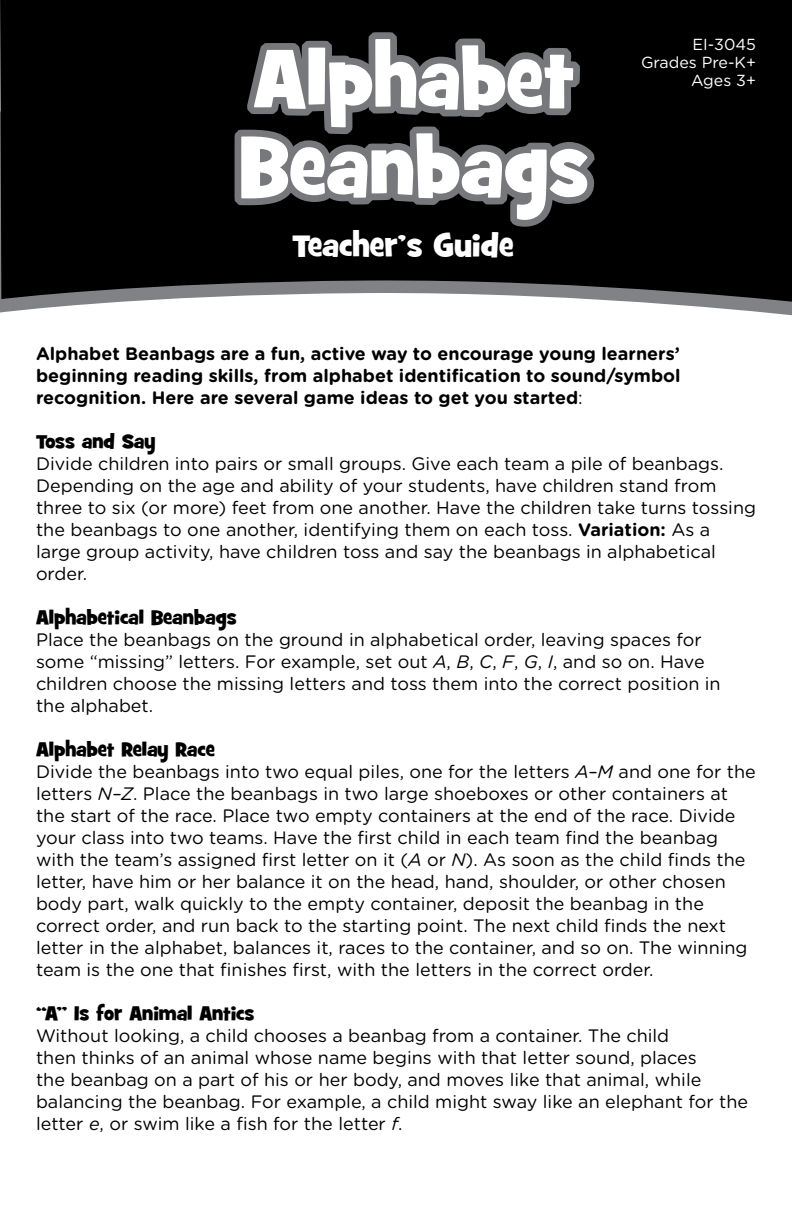
<style>
.page{position:relative;width:792px;height:1224px;background:#fff}
.page>*{position:absolute;margin:0;border:0;box-sizing:border-box;transform-origin:0 0}
.t1{font:81.6px/88px "Grilled Cheese BTN";color:#fff}
.t2{font:32px "Grilled Cheese BTN";color:#fff}
.t3{font:20px "Grilled Cheese BTN";color:#000}
.t4{font:18px/22px "Gotham Rounded";color:#000}
.t5{font:700 18px/22px "Gotham Rounded";color:#000;text-align:justify}
.t6{font:16px/18px "Gotham Rounded";color:#fff;text-align:right}
.s1{font-weight:400}
.s2{font-weight:700}
.s3{font-style:italic}
</style>
<div class="page">
<svg style="left:0;top:304px;width:792px;height:12px"></svg>
<div style="left:0;top:0;width:792px;height:304px;background:#000"></div>
<svg style="left:315px;top:259px;width:43px;height:57px"></svg>
<svg style="left:477px;top:259px;width:46px;height:57px"></svg>
<svg style="left:531px;top:259px;width:56px;height:57px"></svg>
<svg style="left:358px;top:259px;width:45px;height:57px"></svg>
<svg style="left:403px;top:259px;width:74px;height:57px"></svg>
<svg style="left:228px;top:0;width:378px;height:259px;background:#323234"></svg>
<h1 class="t1" style="left:239px;top:38px;width:351px">Alphabet<br>Beanbags</h1>
<h2 class="t2" style="left:292px;top:225px;width:223px">Teacher’s Guide</h2>
<p class="t6" style="left:641px;top:35px;width:116px">EI-3045<br>Grades Pre-K+<br>Ages 3+</p>
<p class="t5" style="left:36px;top:342px;width:646px">Alphabet Beanbags are a fun, active way to encourage young learners’ beginning reading skills, from alphabet identification to sound/symbol recognition. Here are several game ideas to get you started<span class="s1">:</span></p>
<p class="t3" style="left:36px;top:429px;width:121px">Toss and Say</p>
<p class="t4" style="left:36px;top:452px;width:722px">Divide children into pairs or small groups. Give each team a pile of beanbags.<br>Depending on the age and ability of your students, have children stand from three to six (or more) feet from one another. Have the children take turns tossing the beanbags to one another, identifying them on each toss. <span class="s2">Variation:</span> As a large group activity, have children toss and say the beanbags in alphabetical order.</p>
<p class="t3" style="left:36px;top:605px;width:202px">Alphabetical Beanbags</p>
<p class="t4" style="left:36px;top:628px;width:686px">Place the beanbags on the ground in alphabetical order, leaving spaces for some “missing” letters. For example, set out <span class="s3">A</span>, <span class="s3">B</span>, <span class="s3">C</span>, <span class="s3">F</span>, <span class="s3">G</span>, <span class="s3">I</span>, and so on. Have children choose the missing letters and toss them into the correct position in the alphabet.</p>
<p class="t3" style="left:36px;top:737px;width:180px">Alphabet Relay Race</p>
<p class="t4" style="left:36px;top:760px;width:721px">Divide the beanbags into two equal piles, one for the letters <span class="s3">A–M</span> and one for the letters <span class="s3">N–Z</span>. Place the beanbags in two large shoeboxes or other containers at the start of the race. Place two empty containers at the end of the race. Divide your class into two teams. Have the first child in each team find the beanbag with the team’s assigned first letter on it (<span class="s3">A</span> or <span class="s3">N</span>). As soon as the child finds the letter, have him or her balance it on the head, hand, shoulder, or other chosen body part, walk quickly to the empty container, deposit the beanbag in the correct order, and run back to the starting point. The next child finds the next letter in the alphabet, balances it, races to the container, and so on. The winning team is the one that finishes first, with the letters in the correct order.</p>
<p class="t3" style="left:36px;top:1001px;width:220px">“A” Is for Animal Antics</p>
<p class="t4" style="left:36px;top:1024px;width:714px">Without looking, a child chooses a beanbag from a container. The child<br>then thinks of an animal whose name begins with that letter sound, places<br>the beanbag on a part of his or her body, and moves like that animal, while balancing the beanbag. For example, a child might sway like an elephant for the letter <span class="s3">e</span>, or swim like a fish for the letter <span class="s3">f</span>.</p>
</div>
